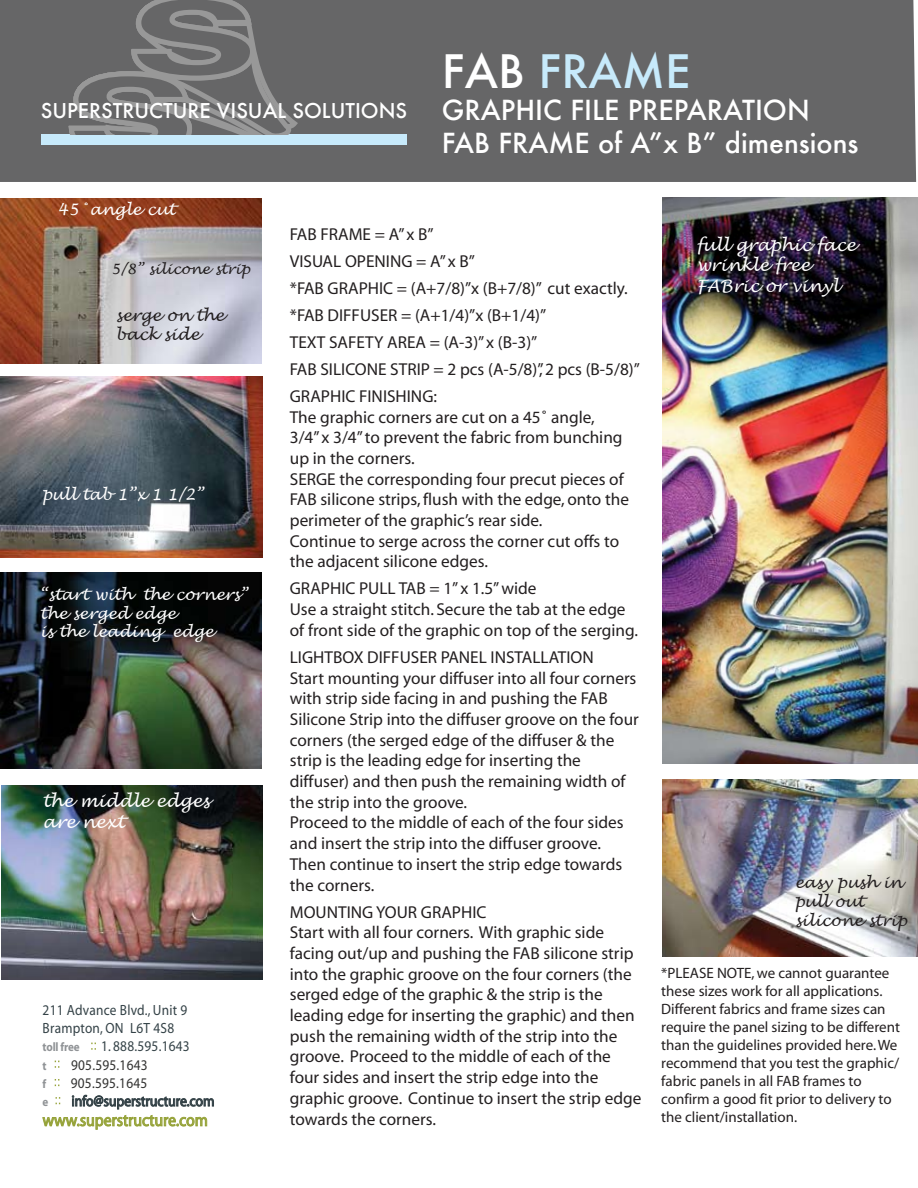
<style>
.page{position:relative;width:918px;height:1188px;background:#fff}
.page>*{position:absolute;margin:0;border:0;box-sizing:border-box;transform-origin:0 0}
.t1{font:500 45px "Futura";color:#c7eafb}
.t2{font:500 27px/32.4px "Futura";color:#fff}
.t3{font:500 19.95px "Futura";color:#fff}
.t4{font:italic 17.4px/20.9px "Lucida Handwriting";color:#fff}
.t5{font:17.25px/20.7px "Myriad";color:#231f20}
.t6{font:17.25px "Myriad";letter-spacing:.005em;color:#96a33a;scale:.9 1}
.t7{font:italic 17.1px/20.4px "Lucida Handwriting";color:#fff}
.t8{font:italic 16.05px/19.2px "Lucida Handwriting";color:#231f20}
.t9{font:italic 15.75px "Lucida Handwriting";color:#fff}
.t10{font:italic 15.6px/18.8px "Lucida Handwriting";color:#231f20}
.t11{font:italic 15.45px/18.6px "Lucida Handwriting";color:#fff}
.t12{font:15.15px "Myriad";color:#344247;scale:.9 1}
.t13{font:15px/18px "Myriad";color:#231f20}
.t14{font:14.85px/18.3px "Myriad";letter-spacing:.02em;color:#344247;scale:.9 1}
.t15{font:14.85px "Myriad";letter-spacing:.02em;color:#333332;scale:.9 1}
.t16{font:italic 14.1px "Lucida Handwriting";color:#231f20}
.t17{font:700 12.3px "Myriad";letter-spacing:-.015em;color:#909396;scale:.9 1}
.s1{color:#fff}
</style>
<div class="page">
<img style="left:0;top:377px;width:263px;height:181px">
<div style="left:0;top:0;width:916px;height:182px;background:#666667"></div>
<div style="left:42px;top:134px;width:365px;height:11px;background:#c7eafb"></div>
<svg style="left:66px;top:0;width:235px;height:134px;background:#727273"></svg>
<img style="left:662px;top:779px;width:256px;height:177px">
<img style="left:1px;top:785px;width:261px;height:194px">
<img style="left:0;top:573px;width:261px;height:196px">
<img style="left:1px;top:198px;width:261px;height:165px">
<img style="left:662px;top:198px;width:256px;height:566px">
<img style="left:679px;top:211px;width:239px;height:156px">
<svg style="left:72px;top:1095px;width:142px;height:14px"></svg>
<svg style="left:43px;top:1115px;width:164px;height:14px"></svg>
<svg style="left:91px;top:1043px;width:5px;height:7px"></svg>
<p class="t3" style="left:41px;top:97px;width:368px">SUPERSTRUCTURE VISUAL SOLUTIONS</p>
<p class="t9" style="left:58px;top:199px;width:119px">45˚angle cut</p>
<h1 class="t1" style="left:442px;top:40px;width:250px"><span class="s1">FAB</span> FRAME</h1>
<h2 class="t2" style="left:442px;top:94px;width:418px">GRAPHIC FILE PREPARATION<br>FAB FRAME of A”x B” dimensions</h2>
<p class="t16" style="left:111px;top:261px;width:140px">5/8” silicone strip</p>
<p class="t8" style="left:116px;top:306px;width:110px">serge on the back side</p>
<p class="t9" style="left:42px;top:485px;width:163px">pull tab 1”x 1 1/2”</p>
<p class="t11" style="left:40px;top:586px;width:209px">“start with the corners” the serged edge<br>is the leading edge</p>
<p class="t4" style="left:42px;top:791px;width:169px">the middle edges are next</p>
<p class="t14" style="left:43px;top:1001px;width:162px">211 Advance Blvd., Unit 9<br>Brampton, ON L6T 4S8</p>
<p class="t17" style="left:43px;top:1041px;width:43px">toll free</p>
<p class="t14" style="left:101px;top:1038px;width:100px">1. 888.595.1643</p>
<p class="t17" style="left:43px;top:1059px;width:6px">t</p>
<p class="t15" style="left:71px;top:1057px;width:87px">905.595.1643</p>
<p class="t17" style="left:43px;top:1077px;width:6px">f</p>
<p class="t15" style="left:71px;top:1076px;width:87px">905.595.1645</p>
<p class="t17" style="left:43px;top:1096px;width:8px">e</p>
<p class="t12" style="left:71px;top:1094px;width:160px">info@superstructure.com</p>
<p class="t6" style="left:43px;top:1112px;width:185px">www.superstructure.com</p>
<p class="t5" style="left:290px;top:221px;width:352px;line-height:27px">FAB FRAME = A” x B”<br>VISUAL OPENING = A” x B”<br>*FAB GRAPHIC = (A+7/8)”x (B+7/8)” cut exactly. *FAB DIFFUSER = (A+1/4)”x (B+1/4)”<br>TEXT SAFETY AREA = (A-3)” x (B-3)”<br>FAB SILICONE STRIP = 2 pcs (A-5/8)”, 2 pcs (B-5/8)”<br>GRAPHIC FINISHING:</p>
<p class="t5" style="left:290px;top:407px;width:341px">The graphic corners are cut on a 45˚ angle,<br>3/4” x 3/4” to prevent the fabric from bunching up in the corners.<br>SERGE the corresponding four precut pieces of FAB silicone strips, flush with the edge, onto the perimeter of the graphic’s rear side.<br>Continue to serge across the corner cut offs to the adjacent silicone edges.</p>
<p class="t5" style="left:290px;top:579px;width:350px">GRAPHIC PULL TAB = 1” x 1.5” wide<br>Use a straight stitch. Secure the tab at the edge of front side of the graphic on top of the serging.</p>
<p class="t5" style="left:290px;top:647px;width:351px">LIGHTBOX DIFFUSER PANEL INSTALLATION<br>Start mounting your diffuser into all four corners with strip side facing in and pushing the FAB Silicone Strip into the diffuser groove on the four corners (the serged edge of the diffuser &amp; the strip is the leading edge for inserting the diffuser) and then push the remaining width of the strip into the groove.<br>Proceed to the middle of each of the four sides and insert the strip into the diffuser groove.<br>Then continue to insert the strip edge towards the corners.</p>
<p class="t5" style="left:290px;top:902px;width:353px">MOUNTING YOUR GRAPHIC<br>Start with all four corners. With graphic side facing out/up and pushing the FAB silicone strip into the graphic groove on the four corners (the serged edge of the graphic &amp; the strip is the leading edge for inserting the graphic) and then push the remaining width of the strip into the groove. Proceed to the middle of each of the four sides and insert the strip edge into the graphic groove. Continue to insert the strip edge towards the corners.</p>
<p class="t7" style="left:696px;top:235px;width:161px">full graphic face wrinkle free<br>FABric or vinyl</p>
<p class="t10" style="left:795px;top:874px;width:113px">easy push in pull out silicone strip</p>
<p class="t13" style="left:661px;top:965px;width:240px">*PLEASE NOTE, we cannot guarantee these sizes work for all applications.<br>Different fabrics and frame sizes can require the panel sizing to be different than the guidelines provided here. We recommend that you test the graphic/ fabric panels in all FAB frames to confirm a good fit prior to delivery to the client/installation.</p>
</div>
